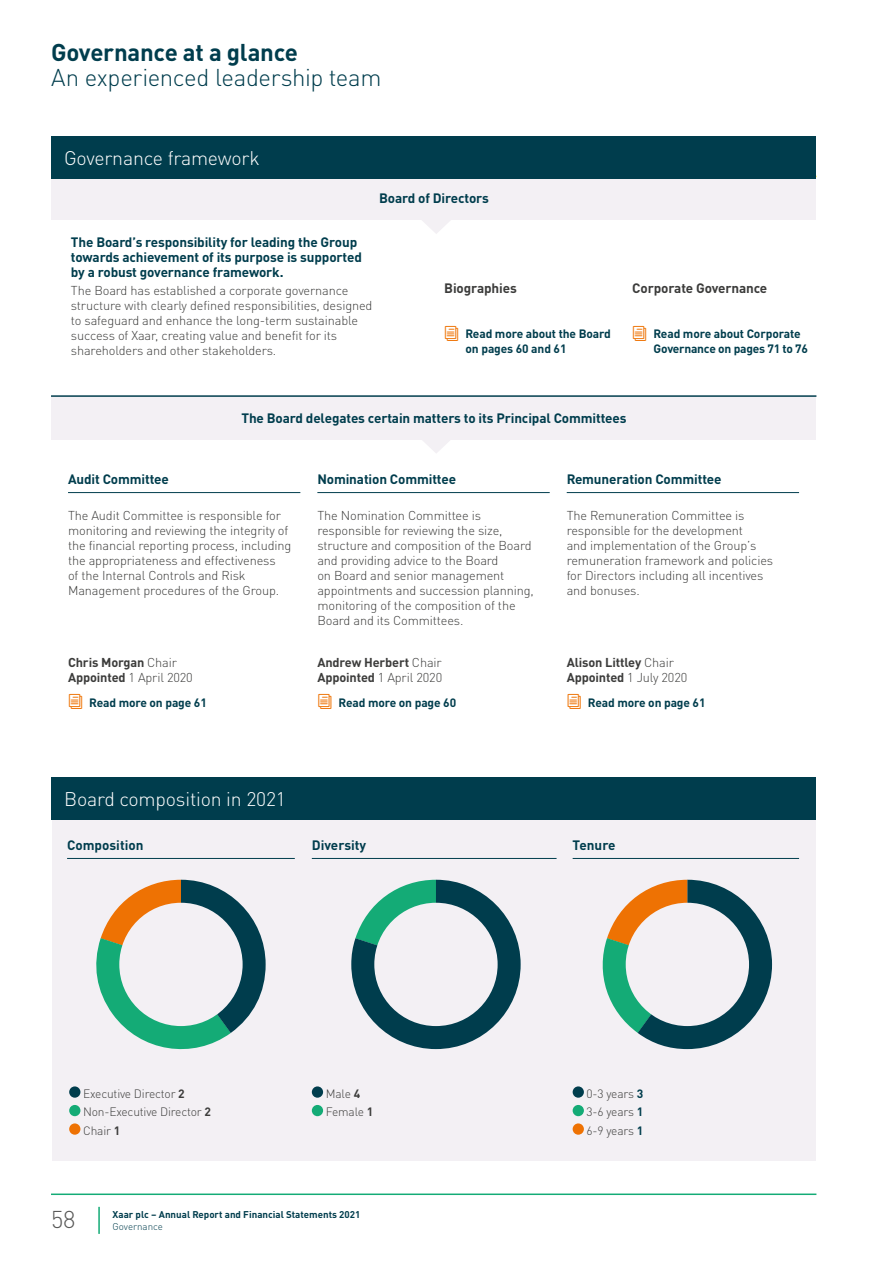
<style>
.page{position:relative;width:893px;height:1263px;background:#fff}
.page>*{position:absolute;margin:0;border:0;box-sizing:border-box;transform-origin:0 0}
.t1{font:300 24px "DIN Pro";letter-spacing:-.02em;color:#003d4d}
.t2{font:700 24px "DIN Pro";letter-spacing:-.015em;color:#003d4d}
.t3{font:300 24px "DIN Pro";color:#575756}
.t4{font:300 19.5px "DIN Pro";letter-spacing:-.01em;color:#fff}
.t5{font:700 13.5px/15px "DIN Pro";letter-spacing:-.01em;color:#003d4d}
.t6{font:700 13.5px "DIN Pro";letter-spacing:-.01em;color:#3c3c3b}
.t7{font:300 12.75px/15px "DIN Pro";letter-spacing:-.01em;color:#3c3c3b}
.t8{font:700 12.75px/15px "DIN Pro";letter-spacing:-.01em;color:#3c3c3b}
.t9{font:700 12px/15px "DIN Pro";letter-spacing:-.01em;color:#003d4d}
.t10{font:300 12px/18.5px "DIN Pro";letter-spacing:-.015em;color:#3c3c3b}
.t11{font:700 9.75px "DIN Pro";color:#003d4d}
.t12{font:300 9.75px "DIN Pro";color:#003d4d}
.s1{font-weight:300}
.s2{font-weight:700}
.s3{font-weight:700;color:#003d4d}
</style>
<div class="page">
<div style="left:52px;top:812px;width:764px;height:349px;background:#f3f0f4"></div>
<hr style="left:67px;top:858px;width:228px;height:1px;background:#003d4d">
<hr style="left:312px;top:858px;width:245px;height:1px;background:#003d4d">
<hr style="left:573px;top:858px;width:226px;height:1px;background:#003d4d">
<div style="left:69px;top:1086px;width:11px;height:12px;background:#003d4d;border-radius:50%"></div>
<div style="left:69px;top:1105px;width:11px;height:11px;background:#14ab76;border-radius:50%"></div>
<div style="left:69px;top:1123px;width:11px;height:12px;background:#ee7203;border-radius:50%"></div>
<div style="left:312px;top:1086px;width:11px;height:12px;background:#003d4d;border-radius:50%"></div>
<div style="left:312px;top:1105px;width:11px;height:11px;background:#14ab76;border-radius:50%"></div>
<div style="left:573px;top:1086px;width:11px;height:12px;background:#003d4d;border-radius:50%"></div>
<div style="left:573px;top:1105px;width:11px;height:11px;background:#14ab76;border-radius:50%"></div>
<div style="left:573px;top:1123px;width:11px;height:12px;background:#ee7203;border-radius:50%"></div>
<hr style="left:68px;top:492px;width:232px;height:1px;background:#003d4d">
<hr style="left:317px;top:492px;width:233px;height:1px;background:#003d4d">
<hr style="left:567px;top:492px;width:232px;height:1px;background:#003d4d">
<svg style="left:420px;top:439px;width:33px;height:14px"></svg>
<svg style="left:420px;top:219px;width:33px;height:15px"></svg>
<div style="left:52px;top:177px;width:764px;height:42px;background:#f3f0f4"></div>
<div style="left:52px;top:397px;width:764px;height:42px;background:#f3f0f4"></div>
<hr style="left:51px;top:395px;width:765px;height:2px;background:#003d4d">
<div style="left:51px;top:777px;width:765px;height:42px;background:#003d4d"></div>
<div style="left:51px;top:136px;width:765px;height:43px;background:#003d4d"></div>
<svg style="left:96px;top:880px;width:170px;height:170px"></svg>
<svg style="left:351px;top:880px;width:170px;height:169px"></svg>
<svg style="left:602px;top:880px;width:170px;height:169px"></svg>
<div style="left:119px;top:903px;width:124px;height:123px;background:#f3f0f4;border-radius:50%"></div>
<div style="left:374px;top:903px;width:124px;height:123px;background:#f3f0f4;border-radius:50%"></div>
<div style="left:626px;top:903px;width:123px;height:123px;background:#f3f0f4;border-radius:50%"></div>
<hr style="left:51px;top:1193px;width:765px;height:2px;background:#14ab76">
<hr style="left:98px;top:1207px;width:2px;height:27px;background:#14ab76">
<h1 class="t2" style="left:51px;top:33px;width:248px">Governance at a glance</h1>
<h1 class="t1" style="left:51px;top:60px;width:332px">An experienced leadership team</h1>
<h2 class="t4" style="left:64px;top:143px;width:197px">Governance framework</h2>
<p class="t5" style="left:379px;top:190px;width:111px">Board of Directors</p>
<p class="t5" style="left:71px;top:234px;width:293px">The Board’s responsibility for leading the Group towards achievement of its purpose is supported by a robust governance framework.</p>
<p class="t7" style="left:71px;top:282px;width:303px">The Board has established a corporate governance structure with clearly defined responsibilities, designed to safeguard and enhance the long-term sustainable success of Xaar, creating value and benefit for its shareholders and other stakeholders.</p>
<p class="t6" style="left:444px;top:278px;width:74px">Biographies</p>
<p class="t9" style="left:466px;top:326px;width:147px">Read more about the Board on pages 60 and 61</p>
<p class="t6" style="left:632px;top:278px;width:137px">Corporate Governance</p>
<p class="t9" style="left:654px;top:326px;width:156px">Read more about Corporate<br>Governance on pages 71 to 76</p>
<p class="t5" style="left:241px;top:410px;width:387px">The Board delegates certain matters to its Principal Committees</p>
<p class="t5" style="left:68px;top:470px;width:102px">Audit Committee</p>
<p class="t7" style="left:68px;top:507px;width:225px">The Audit Committee is responsible for monitoring and reviewing the integrity of the financial reporting process, including the appropriateness and effectiveness<br>of the Internal Controls and Risk Management procedures of the Group.</p>
<p class="t8" style="left:68px;top:654px;width:126px">Chris Morgan <span class="s1">Chair<br></span>Appointed <span class="s1">1 April 2020</span></p>
<p class="t9" style="left:89px;top:694px;width:119px">Read more on page 61</p>
<p class="t5" style="left:317px;top:470px;width:140px">Nomination Committee</p>
<p class="t7" style="left:317px;top:507px;width:218px">The Nomination Committee is responsible for reviewing the size, structure and composition of the Board and providing advice to the Board<br>on Board and senior management appointments and succession planning, monitoring of the composition of the Board and its Committees.</p>
<p class="t8" style="left:317px;top:654px;width:126px">Andrew Herbert <span class="s1">Chair<br></span>Appointed <span class="s1">1 April 2020</span></p>
<p class="t9" style="left:339px;top:694px;width:119px">Read more on page 60</p>
<h2 class="t4" style="left:64px;top:784px;width:223px">Board composition in 2021</h2>
<p class="t5" style="left:567px;top:470px;width:156px">Remuneration Committee</p>
<p class="t7" style="left:567px;top:507px;width:208px">The Remuneration Committee is responsible for the development<br>and implementation of the Group’s remuneration framework and policies for Directors including all incentives and bonuses.</p>
<p class="t8" style="left:567px;top:654px;width:122px">Alison Littley <span class="s1">Chair<br></span>Appointed <span class="s1">1 July 2020</span></p>
<p class="t9" style="left:588px;top:694px;width:119px">Read more on page 61</p>
<p class="t5" style="left:67px;top:836px;width:78px">Composition</p>
<p class="t5" style="left:312px;top:836px;width:56px">Diversity</p>
<p class="t5" style="left:573px;top:836px;width:44px">Tenure</p>
<p class="t10" style="left:83px;top:1083px;width:129px">Executive Director <span class="s2">2<br></span>Non-Executive Director <span class="s2">2<br></span>Chair <span class="s2">1</span></p>
<p class="t10" style="left:326px;top:1083px;width:49px">Male <span class="s2">4<br></span>Female <span class="s2">1</span></p>
<p class="t10" style="left:587px;top:1083px;width:58px;text-align:justify">0-3 years <span class="s3">3<br></span>3-6 years <span class="s3">1<br></span>6-9 years <span class="s3">1</span></p>
<h1 class="t3" style="left:51px;top:1202px;width:26px">58</h1>
<p class="t11" style="left:113px;top:1207px;width:249px">Xaar plc – Annual Report and Financial Statements 2021</p>
<p class="t12" style="left:113px;top:1219px;width:52px">Governance</p>
</div>
